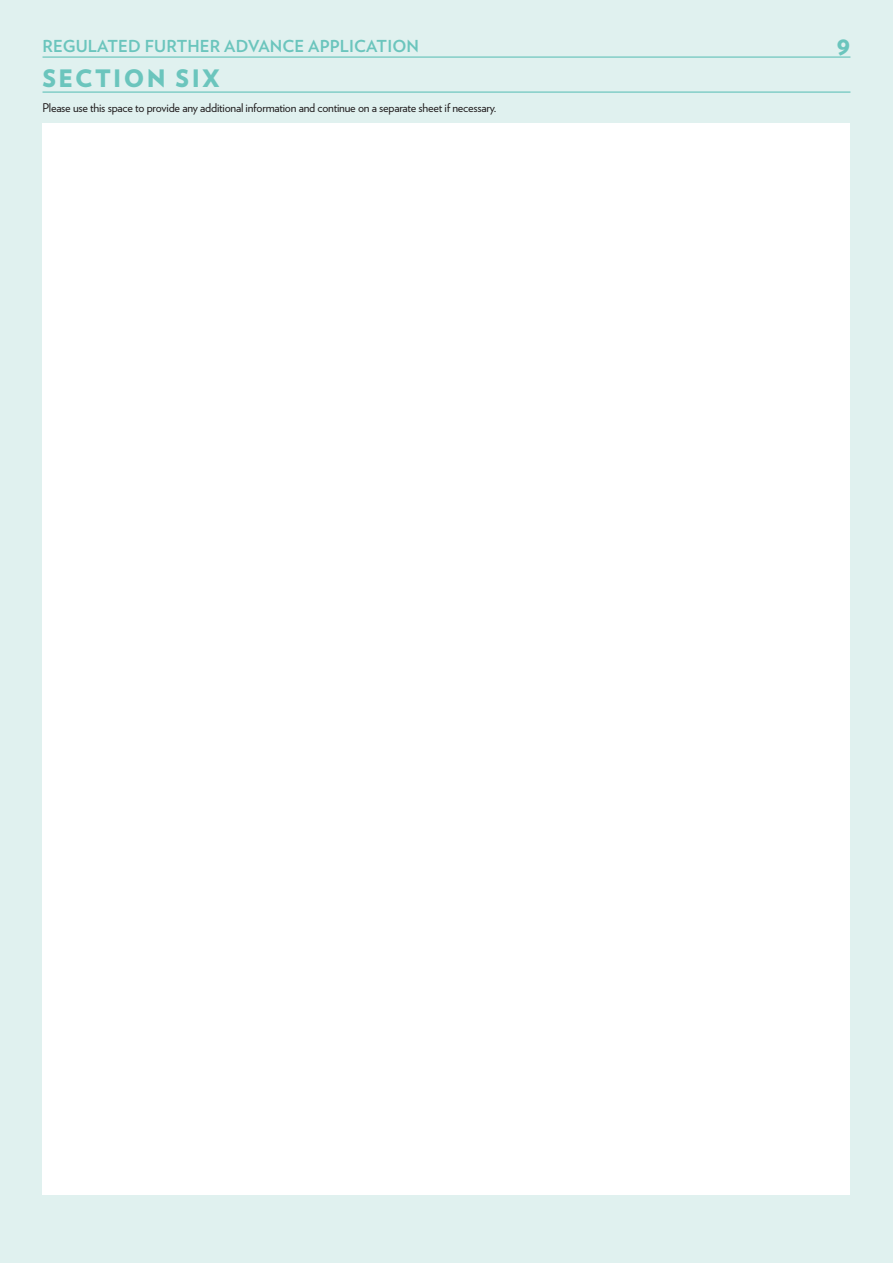
<style>
.page{position:relative;width:893px;height:1263px;background:#e0f1ef}
.page>*{position:absolute;margin:0;border:0;box-sizing:border-box;transform-origin:0 0}
.FBS_FORM_HEADLINE{font:900 24px "Verlag";letter-spacing:.1em;color:#6bc5bd}
.t1{font:900 21px "Verlag";color:#6bc5bd}
.t2{font:700 16.5px "Verlag";letter-spacing:.01em;color:#6bc5bd}
.FBS_FORM_STYLE{font:12px "Verlag";letter-spacing:-.02em;color:#231f20}
</style>
<div class="page">
<hr style="left:43px;top:56px;width:807px;height:2px;background:#6bc5bd">
<hr style="left:43px;top:91px;width:807px;height:2px;background:#6bc5bd">
<div style="left:43px;top:123px;width:807px;height:1072px;background:#fff"></div>
<h3 class="t2" style="left:43px;top:33px;width:378px">REGULATED FURTHER ADVANCE APPLICATION</h3>
<h2 class="t1" style="left:836px;top:30px;width:15px">9</h2>
<p class="FBS_FORM_HEADLINE" style="left:43px;top:59px;width:179px">SECTION SIX</p>
<p class="FBS_FORM_STYLE" style="left:43px;top:99px;width:455px">Please use this space to provide any additional information and continue on a separate sheet if necessary.</p>
</div>
